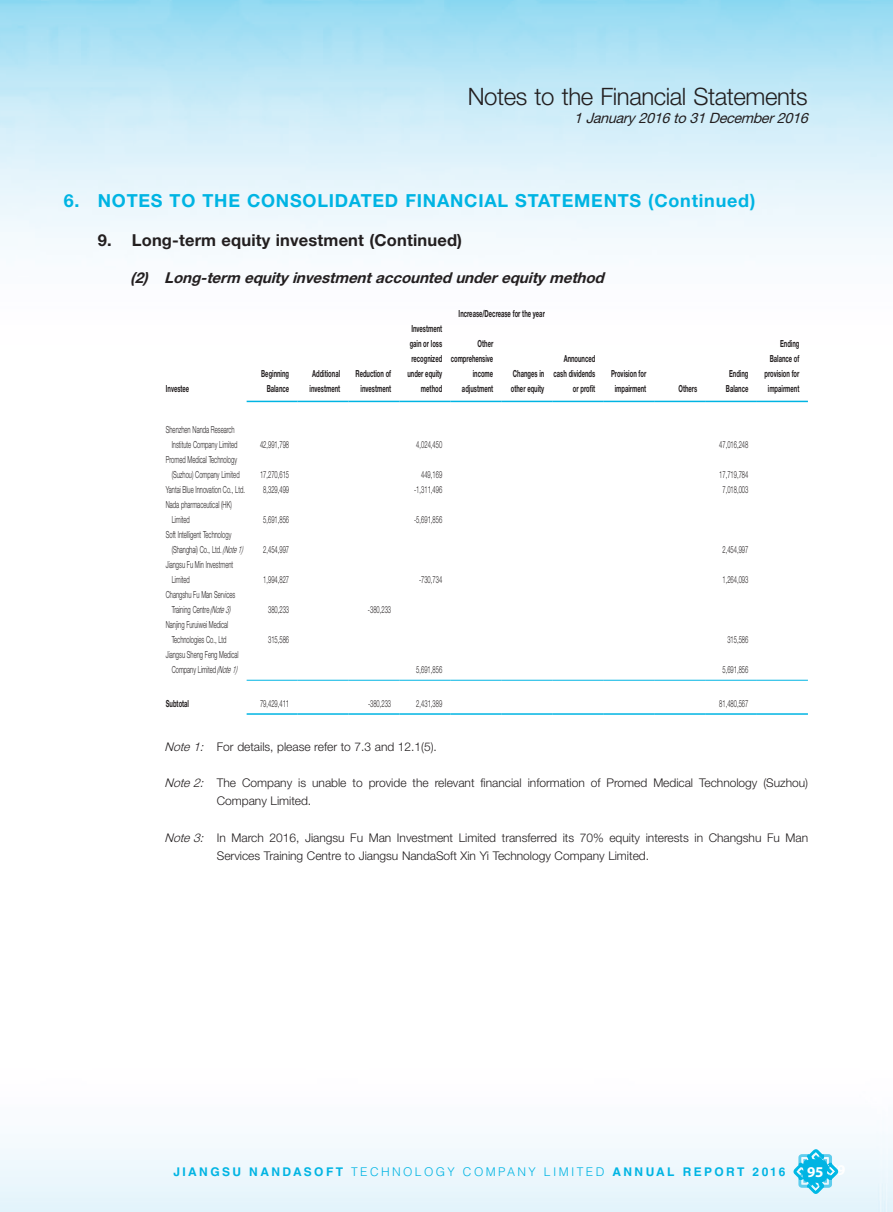
<style>
.page{position:relative;width:893px;height:1212px;background:#fff}
.page>*{position:absolute;margin:0;border:0;box-sizing:border-box;transform-origin:0 0}
.t1{font:300 24px "Helvetica Neue LT Std";letter-spacing:-.02em;color:#231f20}
.t2{font:700 18px "Helvetica Neue LT Std";letter-spacing:.045em;color:#00b4e3}
.t3{font:700 16.5px "Helvetica Neue LT Std";letter-spacing:.01em;color:#231f20}
.t4{font:italic 700 15px "Helvetica Neue LT Std";color:#231f20}
.t5{font:700 15px "Myriad Pro";color:#fff}
.t6{font:italic 14.25px "Helvetica Neue LT Std";color:#231f20}
.t7{font:300 12px/18px "Helvetica Neue LT Std";color:#231f20}
.t8{font:700 12px "Helvetica LT Std";letter-spacing:.2em;color:#00b4e3}
.t9{font:300 9.75px/15px "Helvetica Neue LT Std";color:#231f20;scale:.6 1}
.t10{font:700 9.75px/15px "Helvetica Neue LT Std";color:#231f20;text-align:center;scale:.6 1}
.s1{font-style:italic}
.s2{font-weight:300}
</style>
<div class="page">
<img style="left:793px;top:1149px;width:45px;height:45px">
<hr style="left:247px;top:401px;width:51px;height:1px;background:#00b4e3">
<hr style="left:298px;top:401px;width:51px;height:1px;background:#00b4e3">
<hr style="left:349px;top:401px;width:51px;height:1px;background:#00b4e3">
<hr style="left:400px;top:401px;width:51px;height:1px;background:#00b4e3">
<hr style="left:451px;top:401px;width:51px;height:1px;background:#00b4e3">
<hr style="left:502px;top:401px;width:51px;height:1px;background:#00b4e3">
<hr style="left:553px;top:401px;width:51px;height:1px;background:#00b4e3">
<hr style="left:604px;top:401px;width:51px;height:1px;background:#00b4e3">
<hr style="left:655px;top:401px;width:51px;height:1px;background:#00b4e3">
<hr style="left:706px;top:401px;width:51px;height:1px;background:#00b4e3">
<hr style="left:757px;top:401px;width:51px;height:1px;background:#00b4e3">
<hr style="left:247px;top:680px;width:51px;height:1px;background:#00b4e3">
<hr style="left:298px;top:680px;width:51px;height:1px;background:#00b4e3">
<hr style="left:349px;top:680px;width:51px;height:1px;background:#00b4e3">
<hr style="left:400px;top:680px;width:51px;height:1px;background:#00b4e3">
<hr style="left:451px;top:680px;width:51px;height:1px;background:#00b4e3">
<hr style="left:502px;top:680px;width:51px;height:1px;background:#00b4e3">
<hr style="left:553px;top:680px;width:51px;height:1px;background:#00b4e3">
<hr style="left:604px;top:680px;width:51px;height:1px;background:#00b4e3">
<hr style="left:655px;top:680px;width:51px;height:1px;background:#00b4e3">
<hr style="left:706px;top:680px;width:51px;height:1px;background:#00b4e3">
<hr style="left:757px;top:680px;width:51px;height:1px;background:#00b4e3">
<hr style="left:247px;top:713px;width:51px;height:2px;background:#00b4e3">
<hr style="left:298px;top:713px;width:51px;height:2px;background:#00b4e3">
<hr style="left:349px;top:713px;width:51px;height:2px;background:#00b4e3">
<hr style="left:400px;top:713px;width:51px;height:2px;background:#00b4e3">
<hr style="left:451px;top:713px;width:51px;height:2px;background:#00b4e3">
<hr style="left:502px;top:713px;width:51px;height:2px;background:#00b4e3">
<hr style="left:553px;top:713px;width:51px;height:2px;background:#00b4e3">
<hr style="left:604px;top:713px;width:51px;height:2px;background:#00b4e3">
<hr style="left:655px;top:713px;width:51px;height:2px;background:#00b4e3">
<hr style="left:706px;top:713px;width:51px;height:2px;background:#00b4e3">
<hr style="left:757px;top:713px;width:51px;height:2px;background:#00b4e3">
<h1 class="t1" style="left:468px;top:82px;width:342px">Notes to the Financial Statements</h1>
<h3 class="t6" style="left:574px;top:110px;width:240px">1January2016to31December2016</h3>
<h2 class="t2" style="left:64px;top:190px;width:693px">6. NOTES TO THE CONSOLIDATED FINANCIAL STATEMENTS (Continued)</h2>
<h3 class="t3" style="left:98px;top:230px;width:366px">9. Long-term equity investment (Continued)</h3>
<h3 class="t4" style="left:130px;top:268px;width:480px">(2) Long-term equity investmentaccounted underequity method</h3>
<p class="t10" style="left:459px;top:306px;width:145px">Increase/Decrease for the year</p>
<p class="t10" style="left:166px;top:381px;width:41px">Investee</p>
<p class="t10" style="left:261px;top:366px;width:48px">Beginning<br>Balance</p>
<p class="t10" style="left:310px;top:366px;width:53px;text-align:left">Additional investment</p>
<p class="t10" style="left:355px;top:366px;width:61px">Reduction of investment</p>
<p class="t10" style="left:407px;top:321px;width:60px;text-align:right">Investment gain or loss recognized under equity method</p>
<p class="t10" style="left:451px;top:336px;width:72px;text-align:right">Other comprehensive income adjustment</p>
<p class="t10" style="left:511px;top:366px;width:57px;text-align:left">Changes in other equity</p>
<p class="t10" style="left:554px;top:351px;width:71px;text-align:right">Announced cash dividends or profit</p>
<p class="t10" style="left:611px;top:366px;width:60px">Provision for impairment</p>
<p class="t10" style="left:679px;top:381px;width:33px">Others</p>
<p class="t10" style="left:726px;top:366px;width:39px">Ending<br>Balance</p>
<p class="t10" style="left:764px;top:336px;width:60px;text-align:right">Ending<br>Balance of provision for impairment</p>
<p class="t9" style="left:166px;top:422px;width:121px;text-align:right">Shenzhen Nanda Research<br>Institute Company Limited</p>
<p class="t9" style="left:166px;top:452px;width:125px;text-align:right">Promed Medical Technology (Suzhou) Company Limited</p>
<p class="t9" style="left:260px;top:437px;width:50px">42,991,798</p>
<p class="t9" style="left:416px;top:437px;width:45px">4,024,450</p>
<p class="t9" style="left:719px;top:437px;width:50px">47,016,248</p>
<p class="t9" style="left:260px;top:467px;width:50px">17,270,615</p>
<p class="t9" style="left:421px;top:467px;width:37px">449,169</p>
<p class="t9" style="left:719px;top:467px;width:50px">17,719,784</p>
<p class="t9" style="left:166px;top:482px;width:134px">Yantai Blue Innovation Co., Ltd.</p>
<p class="t9" style="left:263px;top:482px;width:45px">8,329,499</p>
<p class="t9" style="left:414px;top:482px;width:48px">-1,311,496</p>
<p class="t9" style="left:722px;top:482px;width:45px">7,018,003</p>
<p class="t9" style="left:172px;top:497px;width:102px;text-indent:-6px">Nada pharmaceutical (HK)<br>Limited</p>
<p class="t9" style="left:263px;top:512px;width:45px">5,691,856</p>
<p class="t9" style="left:414px;top:512px;width:48px">-5,691,856</p>
<p class="t9" style="left:172px;top:527px;width:122px;text-indent:-6px">Soft Intelligent Technology (Shanghai) Co., Ltd. <span class="s1">(Note1)</span></p>
<p class="t9" style="left:172px;top:557px;width:104px;text-indent:-6px">Jiangsu Fu Min Investment<br>Limited</p>
<p class="t9" style="left:166px;top:587px;width:117px;text-align:center">Changshu Fu Man Services<br>Training Centre <span class="s1">(Note3)</span></p>
<p class="t9" style="left:166px;top:617px;width:106px;text-align:center">Nanjing Furuiwei Medical<br>Technologies Co., Ltd</p>
<p class="t9" style="left:166px;top:647px;width:123px;text-align:center">Jiangsu Sheng Feng Medical<br>Company Limited <span class="s1">(Note1)</span></p>
<p class="t9" style="left:263px;top:542px;width:45px">2,454,997</p>
<p class="t9" style="left:722px;top:542px;width:45px">2,454,997</p>
<p class="t9" style="left:263px;top:572px;width:45px">1,994,827</p>
<p class="t9" style="left:419px;top:572px;width:40px">-730,734</p>
<p class="t9" style="left:722px;top:572px;width:45px">1,264,093</p>
<p class="t9" style="left:268px;top:602px;width:37px">380,233</p>
<p class="t9" style="left:368px;top:602px;width:40px">-380,233</p>
<p class="t9" style="left:268px;top:632px;width:37px">315,586</p>
<p class="t9" style="left:727px;top:632px;width:37px">315,586</p>
<p class="t9" style="left:416px;top:662px;width:45px">5,691,856</p>
<p class="t9" style="left:722px;top:662px;width:45px">5,691,856</p>
<p class="t10" style="left:166px;top:696px;width:40px">Subtotal</p>
<p class="t9" style="left:260px;top:696px;width:50px">79,429,411</p>
<p class="t9" style="left:368px;top:696px;width:40px">-380,233</p>
<p class="t9" style="left:416px;top:696px;width:45px">2,431,389</p>
<p class="t9" style="left:719px;top:696px;width:50px">81,480,567</p>
<p class="t7" style="left:165px;top:737px;width:274px"><span class="s1">Note1:</span> For details, please refer to 7.3 and 12.1(5).</p>
<p class="t7" style="left:217px;top:774px;width:593px;text-indent:-52px"><span class="s1">Note2:</span> The Company is unable to provide the relevant financial information of Promed Medical Technology (Suzhou)<br>Company Limited.</p>
<p class="t7" style="left:217px;top:828px;width:593px;text-indent:-52px"><span class="s1">Note3:</span> In March 2016, Jiangsu Fu Man Investment Limited transferred its 70% equity interests in Changshu Fu Man<br>Services Training Centre to Jiangsu NandaSoft Xin Yi Technology Company Limited.</p>
<p class="t8" style="left:173px;top:1164px;width:613px">JIANGSU NANDASOFT <span class="s2">TECHNOLOGY COMPANY LIMITED</span> ANNUAL REPORT 2016</p>
<h3 class="t5" style="left:807px;top:1161px;width:40px">95 95</h3>
</div>
